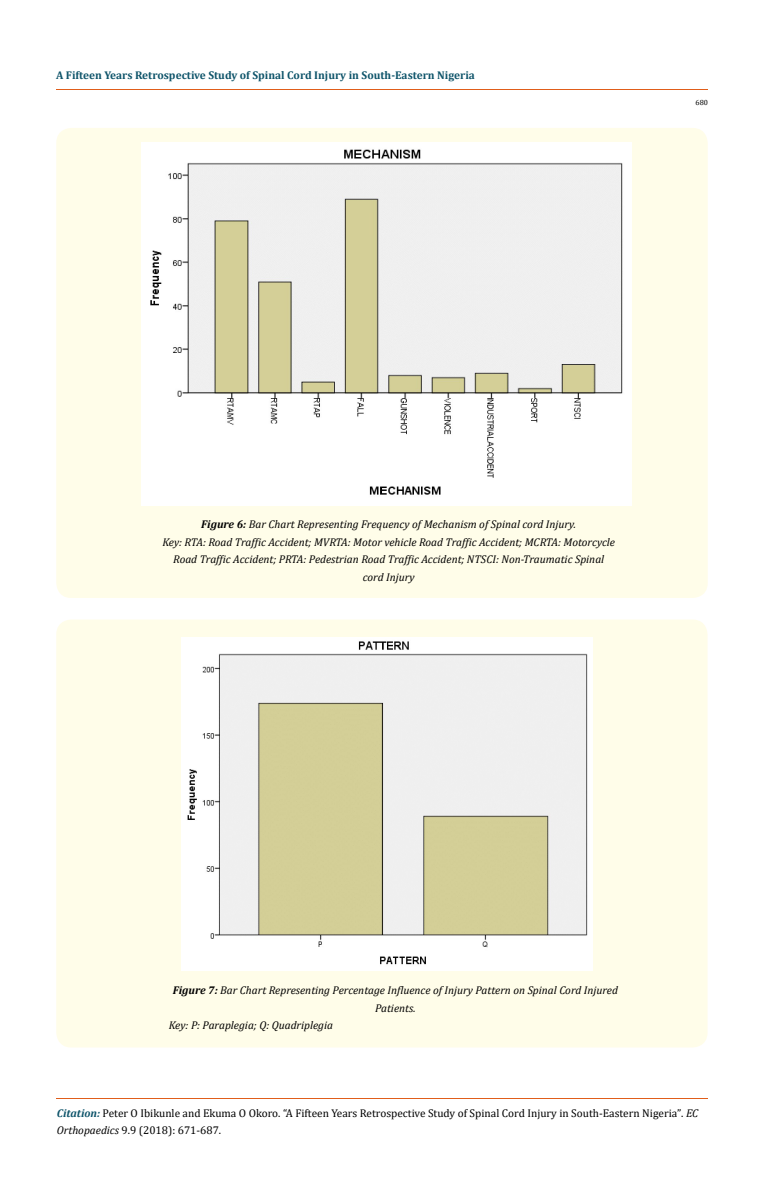
<style>
.page{position:relative;width:764px;height:1187px;background:#fff}
.page>*{position:absolute;margin:0;border:0;box-sizing:border-box;transform-origin:0 0}
.t1{font:italic 11.25px/17.5px "Cambria";color:#000;text-align:center}
.t2{font:11.25px/17.5px "Cambria";color:#000}
.t3{font:700 11.25px "Cambria";color:#0e546a}
.t4{font:7.5px "Cambria";color:#000}
.s1{font-weight:700}
.s2{font-weight:700;font-style:italic;color:#0e546a}
.s3{font-size:11.12px}
.s4{font-style:italic}
</style>
<div class="page">
<hr style="left:56px;top:90px;width:652px;height:1px;background:#e05d1a">
<hr style="left:56px;top:1098px;width:651px;height:1px;background:#e05d1a">
<div style="left:56px;top:128px;width:652px;height:470px;background:#fffde9;border-radius:15px"></div>
<img style="left:141px;top:143px;width:490px;height:362px">
<div style="left:56px;top:619px;width:651px;height:428px;background:#fffde9;border-radius:15px"></div>
<img style="left:181px;top:637px;width:411px;height:333px">
<p class="t3" style="left:56px;top:67px;width:420px">A Fifteen Years Retrospective Study of Spinal Cord Injury in South-Eastern Nigeria</p>
<p class="t4" style="left:695px;top:98px;width:14px">680</p>
<p class="t1" style="left:162px;top:515px;width:454px"><span class="s1">Figure 6:</span> Bar Chart Representing Frequency of Mechanism of Spinal cord Injury.<br>Key: RTA: Road Traffic Accident; MVRTA: Motor vehicle Road Traffic Accident; MCRTA: Motorcycle Road Traffic Accident; PRTA: Pedestrian Road Traffic Accident; NTSCI: Non-Traumatic Spinal cord Injury</p>
<p class="t1" style="left:173px;top:980px;width:447px"><span class="s1">Figure 7:</span> Bar Chart Representing Percentage Influence of Injury Pattern on Spinal Cord Injured</p>
<p class="t1" style="left:375px;top:998px;width:42px">Patients.</p>
<p class="t1" style="left:169px;top:1015px;width:166px">Key: P: Paraplegia; Q: Quadriplegia</p>
<p class="t2" style="left:57px;top:1104px;width:643px"><span class="s2">Citation:</span> Peter O Ibikunle and Ekuma O Okoro. “A Fifteen Years Retrospective Study of Spinal Cord Injury in South-Eastern Nigeria”<span class="s3">.</span> <span class="s4">EC<br>Orthopaedics</span> <span class="s3">9</span>.9 (2018): 671-687.</p>
</div>
